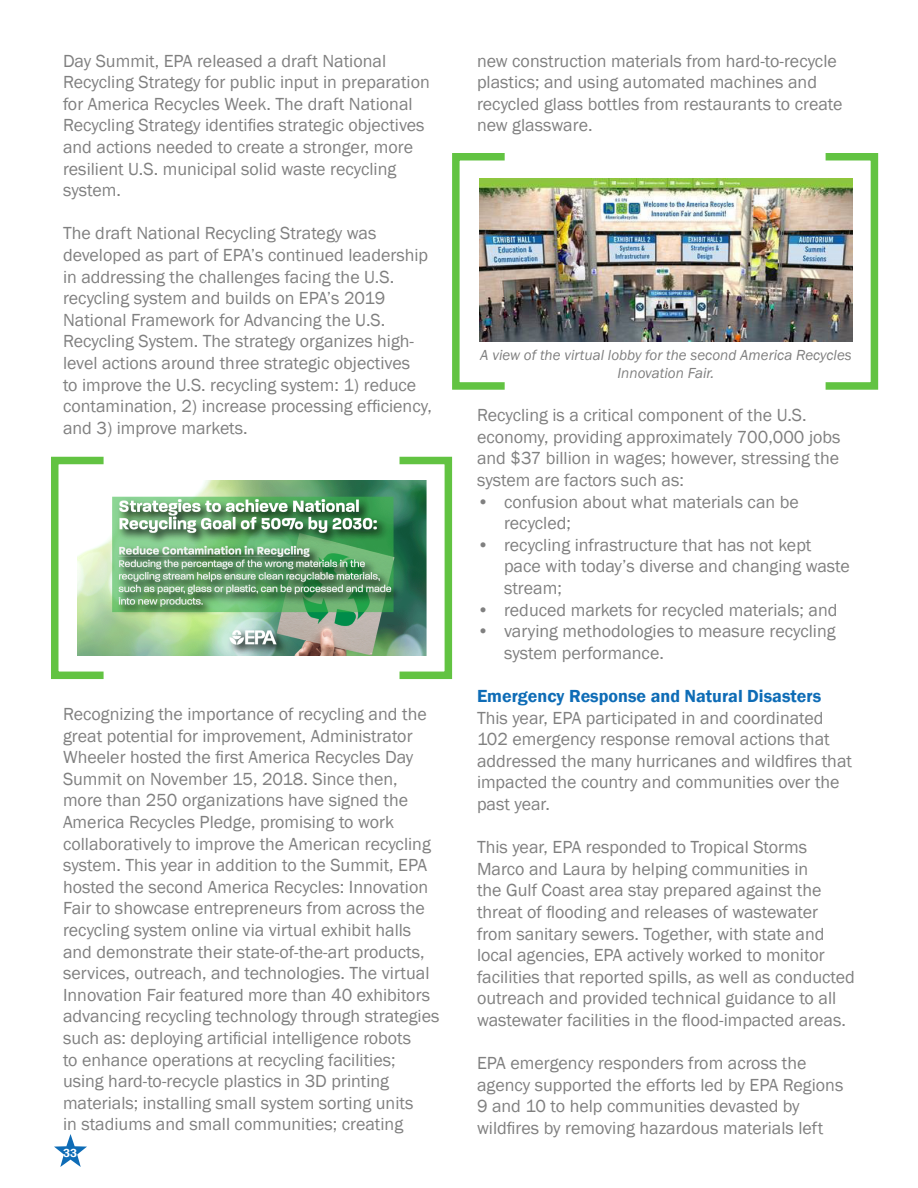
<style>
.page{position:relative;width:918px;height:1188px;background:#fff}
.page>*{position:absolute;margin:0;border:0;box-sizing:border-box;transform-origin:0 0}
.Main_Text{font:18px/21.6px "Franklin Gothic";color:#808080}
.Main_Text-2{font:italic 15px/18px "Franklin Gothic";color:#808080;text-align:center}
.t1{font:600 12px "Franklin Gothic";color:#fff}
.s1{font-weight:600;color:#0e6cb6}
</style>
<div class="page">
<svg style="left:54px;top:1134px;width:33px;height:33px"></svg>
<img style="left:77px;top:481px;width:350px;height:174px">
<img style="left:480px;top:178px;width:372px;height:164px">
<div style="left:822px;top:153px;width:56px;height:237px;border:8px solid #62c342"></div>
<div style="left:452px;top:153px;width:56px;height:237px;border:8px solid #62c342"></div>
<div style="left:396px;top:457px;width:56px;height:222px;border:8px solid #62c342"></div>
<div style="left:51px;top:457px;width:56px;height:222px;border:8px solid #62c342"></div>
<p class="Main_Text" style="left:63px;top:50px;width:368px">Day Summit, EPA released a draft National Recycling Strategy for public input in preparation for America Recycles Week. The draft National Recycling Strategy identifies strategic objectives and actions needed to create a stronger, more resilient U.S. municipal solid waste recycling system.</p>
<p class="Main_Text" style="left:63px;top:223px;width:370px">The draft National Recycling Strategy was developed as part of EPA’s continued leadership in addressing the challenges facing the U.S. recycling system and builds on EPA’s 2019<br>National Framework for Advancing the U.S.<br>Recycling System. The strategy organizes high&shy;level actions around three strategic objectives<br>to improve the U.S. recycling system: 1) reduce contamination, 2) increase processing efficiency, and 3) improve markets.</p>
<p class="Main_Text" style="left:63px;top:704px;width:378px">Recognizing the importance of recycling and the great potential for improvement, Administrator Wheeler hosted the first America Recycles Day Summit on November 15, 2018. Since then, more than 250 organizations have signed the America Recycles Pledge, promising to work collaboratively to improve the American recycling system. This year in addition to the Summit, EPA hosted the second America Recycles: Innovation Fair to showcase entrepreneurs from across the recycling system online via virtual exhibit halls and demonstrate their state-of-the-art products, services, outreach, and technologies. The virtual Innovation Fair featured more than 40 exhibitors advancing recycling technology through strategies such as: deploying artificial intelligence robots<br>to enhance operations at recycling facilities; using hard-to-recycle plastics in 3D printing materials; installing small system sorting units<br>in stadiums and small communities; creating</p>
<p class="t1" style="left:63px;top:1146px;width:16px">33</p>
<p class="Main_Text" style="left:477px;top:50px;width:367px">new construction materials from hard-to-recycle plastics; and using automated machines and recycled glass bottles from restaurants to create new glassware.</p>
<p class="Main_Text-2" style="left:480px;top:346px;width:373px">A view of the virtual lobby for the second America Recycles<br>Innovation Fair.</p>
<p class="Main_Text" style="left:477px;top:405px;width:365px">Recycling is a critical component of the U.S. economy, providing approximately 700,000 jobs and $37 billion in wages; however, stressing the system are factors such as:</p>
<p class="Main_Text" style="left:504px;top:491px;width:296px;text-indent:-27px">• confusion about what materials can be recycled;</p>
<p class="Main_Text" style="left:504px;top:534px;width:347px;text-indent:-27px">• recycling infrastructure that has not kept pace with today’s diverse and changing waste stream;</p>
<p class="Main_Text" style="left:477px;top:599px;width:362px">• reduced markets for recycled materials; and</p>
<p class="Main_Text" style="left:504px;top:621px;width:333px;text-indent:-27px">• varying methodologies to measure recycling system performance.</p>
<p class="Main_Text" style="left:477px;top:686px;width:377px"><span class="s1">Emergency Response and Natural Disasters </span>This year, EPA participated in and coordinated 102 emergency response removal actions that addressed the many hurricanes and wildfires that impacted the country and communities over the past year.</p>
<p class="Main_Text" style="left:477px;top:837px;width:379px">This year, EPA responded to Tropical Storms Marco and Laura by helping communities in<br>the Gulf Coast area stay prepared against the threat of flooding and releases of wastewater from sanitary sewers. Together, with state and local agencies, EPA actively worked to monitor facilities that reported spills, as well as conducted outreach and provided technical guidance to all wastewater facilities in the flood-impacted areas.</p>
<p class="Main_Text" style="left:477px;top:1053px;width:368px">EPA emergency responders from across the agency supported the efforts led by EPA Regions 9 and 10 to help communities devasted by wildfires by removing hazardous materials left</p>
</div>
